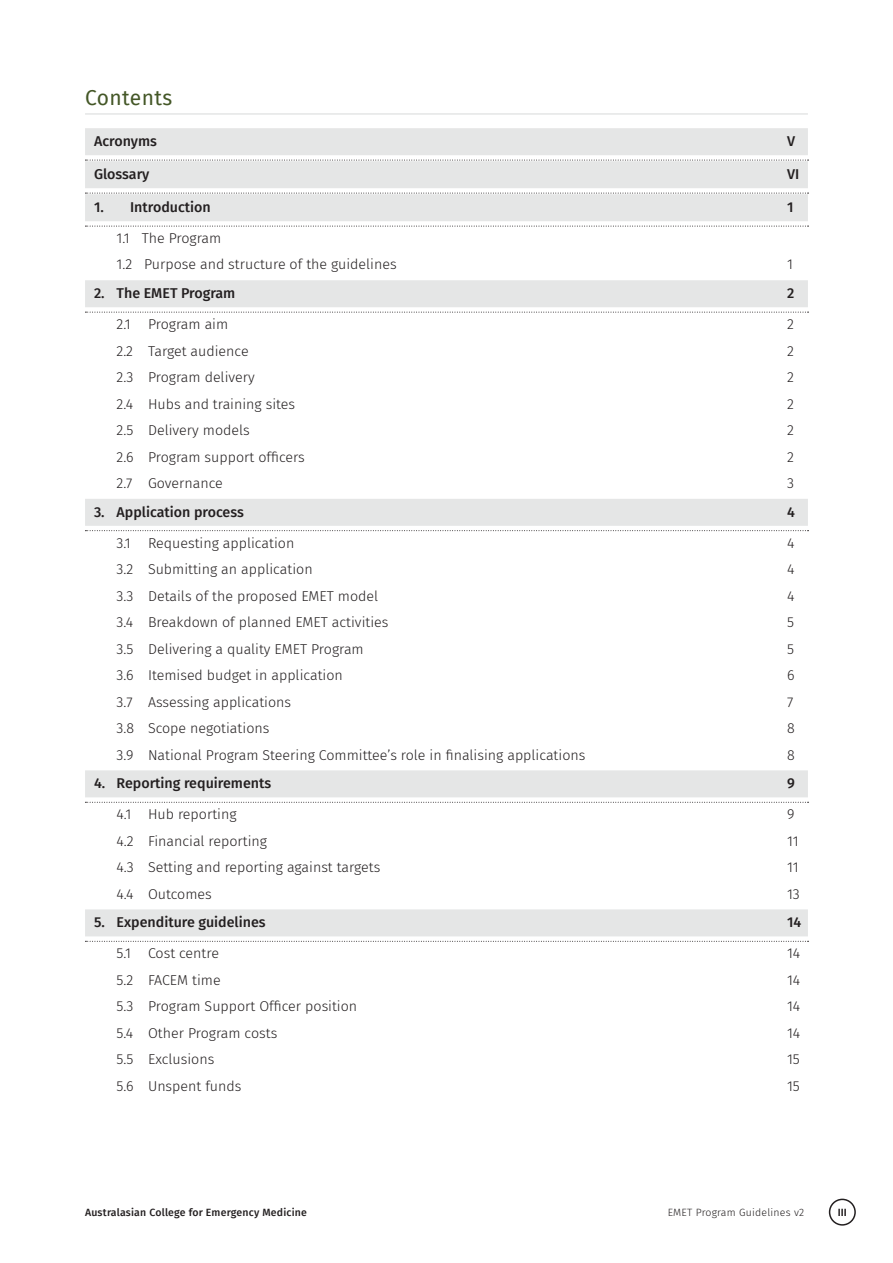
<style>
.page{position:relative;width:893px;height:1263px;background:#fff}
.page>*{position:absolute;margin:0;border:0;box-sizing:border-box;transform-origin:0 0}
.t1{font:21px "Fira Sans";letter-spacing:.02em;color:#445727}
.t2{font:300 14.25px/26.5px "Fira Sans";color:#231f20}
.t3{font:500 14.25px "Fira Sans";color:#231f20}
.t4{font:500 10.5px "Fira Sans";letter-spacing:.02em;color:#231f20}
.t5{font:300 10.5px "Fira Sans";letter-spacing:.02em;color:#231f20}
.t6{font:600 10.5px "Fira Sans";color:#231f20}
</style>
<div class="page">
<div style="left:829px;top:1198px;width:27px;height:27px;border:2px solid #231f20;border-radius:50%"></div>
<hr style="left:85px;top:113px;width:723px;height:2px;background:#e5e6e6">
<div style="left:85px;top:128px;width:723px;height:27px;background:#e5e6e6"></div>
<svg style="left:85px;top:160px;width:723px;height:1px"></svg>
<div style="left:85px;top:161px;width:723px;height:27px;background:#e5e6e6"></div>
<svg style="left:85px;top:193px;width:723px;height:1px"></svg>
<div style="left:85px;top:194px;width:723px;height:27px;background:#e5e6e6"></div>
<svg style="left:85px;top:226px;width:723px;height:1px"></svg>
<div style="left:85px;top:280px;width:723px;height:27px;background:#e5e6e6"></div>
<svg style="left:85px;top:312px;width:723px;height:1px"></svg>
<div style="left:85px;top:499px;width:723px;height:27px;background:#e5e6e6"></div>
<svg style="left:85px;top:530px;width:723px;height:1px"></svg>
<div style="left:85px;top:770px;width:723px;height:27px;background:#e5e6e6"></div>
<svg style="left:85px;top:802px;width:723px;height:1px"></svg>
<div style="left:85px;top:909px;width:723px;height:27px;background:#e5e6e6"></div>
<svg style="left:85px;top:941px;width:723px;height:1px"></svg>
<h1 class="t1" style="left:85px;top:81px;width:89px">Contents</h1>
<p class="t3" style="left:94px;top:130px;width:64px">Acronyms</p>
<p class="t3" style="left:787px;top:130px;width:10px">V</p>
<p class="t3" style="left:94px;top:163px;width:57px">Glossary</p>
<p class="t3" style="left:787px;top:163px;width:14px">VI</p>
<p class="t3" style="left:94px;top:196px;width:118px">1. Introduction</p>
<p class="t3" style="left:787px;top:196px;width:8px">1</p>
<p class="t2" style="left:117px;top:225px;width:282px">1.1 The Program<br>1.2 Purpose and structure of the guidelines</p>
<p class="t2" style="left:787px;top:251px;width:7px">1</p>
<p class="t3" style="left:94px;top:282px;width:143px">2. The EMET Program</p>
<p class="t3" style="left:787px;top:282px;width:9px">2</p>
<p class="t2" style="left:117px;top:311px;width:113px">2.1 Program aim</p>
<p class="t2" style="left:787px;top:311px;width:8px">2</p>
<p class="t2" style="left:117px;top:337px;width:134px">2.2 Target audience</p>
<p class="t2" style="left:787px;top:337px;width:8px">2</p>
<p class="t2" style="left:117px;top:364px;width:140px">2.3 Program delivery</p>
<p class="t2" style="left:787px;top:364px;width:8px">2</p>
<p class="t2" style="left:117px;top:390px;width:180px">2.4 Hubs and training sites</p>
<p class="t2" style="left:787px;top:390px;width:8px">2</p>
<p class="t2" style="left:117px;top:417px;width:135px">2.5 Delivery models</p>
<p class="t2" style="left:787px;top:417px;width:8px">2</p>
<p class="t2" style="left:117px;top:443px;width:190px">2.6 Program support officers</p>
<p class="t2" style="left:787px;top:443px;width:8px">2</p>
<p class="t2" style="left:117px;top:470px;width:108px">2.7 Governance</p>
<p class="t2" style="left:787px;top:470px;width:8px">3</p>
<p class="t3" style="left:94px;top:500px;width:151px">3. Application process</p>
<p class="t3" style="left:787px;top:500px;width:9px">4</p>
<p class="t2" style="left:117px;top:529px;width:179px">3.1 Requesting application</p>
<p class="t2" style="left:787px;top:529px;width:9px">4</p>
<p class="t2" style="left:117px;top:556px;width:198px">3.2 Submitting an application</p>
<p class="t2" style="left:787px;top:556px;width:9px">4</p>
<p class="t2" style="left:117px;top:582px;width:263px">3.3 Details of the proposed EMET model</p>
<p class="t2" style="left:787px;top:582px;width:9px">4</p>
<p class="t2" style="left:117px;top:609px;width:273px">3.4 Breakdown of planned EMET activities</p>
<p class="t2" style="left:787px;top:609px;width:8px">5</p>
<p class="t2" style="left:117px;top:635px;width:249px">3.5 Delivering a quality EMET Program</p>
<p class="t2" style="left:787px;top:635px;width:8px">5</p>
<p class="t2" style="left:117px;top:662px;width:228px">3.6 Itemised budget in application</p>
<p class="t2" style="left:787px;top:662px;width:9px">6</p>
<p class="t2" style="left:117px;top:688px;width:176px">3.7 Assessing applications</p>
<p class="t2" style="left:787px;top:688px;width:8px">7</p>
<p class="t2" style="left:117px;top:715px;width:154px">3.8 Scope negotiations</p>
<p class="t2" style="left:787px;top:715px;width:9px">8</p>
<p class="t2" style="left:117px;top:741px;width:470px">3.9 National Program Steering Committee’s role in finalising applications</p>
<p class="t2" style="left:787px;top:741px;width:9px">8</p>
<p class="t3" style="left:94px;top:772px;width:179px">4. Reporting requirements</p>
<p class="t3" style="left:787px;top:772px;width:9px">9</p>
<p class="t2" style="left:117px;top:801px;width:122px">4.1 Hub reporting</p>
<p class="t2" style="left:787px;top:801px;width:9px">9</p>
<p class="t2" style="left:117px;top:827px;width:152px">4.2 Financial reporting</p>
<p class="t2" style="left:787px;top:827px;width:13px">11</p>
<p class="t2" style="left:117px;top:854px;width:265px">4.3 Setting and reporting against targets</p>
<p class="t2" style="left:787px;top:854px;width:13px">11</p>
<p class="t2" style="left:117px;top:880px;width:97px">4.4 Outcomes</p>
<p class="t2" style="left:787px;top:880px;width:14px">13</p>
<p class="t3" style="left:94px;top:911px;width:173px">5. Expenditure guidelines</p>
<p class="t3" style="left:787px;top:911px;width:16px">14</p>
<p class="t2" style="left:117px;top:940px;width:104px">5.1 Cost centre</p>
<p class="t2" style="left:787px;top:940px;width:15px">14</p>
<p class="t2" style="left:117px;top:966px;width:106px">5.2 FACEM time</p>
<p class="t2" style="left:787px;top:966px;width:15px">14</p>
<p class="t2" style="left:117px;top:993px;width:242px">5.3 Program Support Officer position</p>
<p class="t2" style="left:787px;top:993px;width:15px">14</p>
<p class="t2" style="left:117px;top:1019px;width:162px">5.4 Other Program costs</p>
<p class="t2" style="left:787px;top:1019px;width:15px">14</p>
<p class="t2" style="left:117px;top:1046px;width:99px">5.5 Exclusions</p>
<p class="t2" style="left:787px;top:1046px;width:14px">15</p>
<p class="t2" style="left:117px;top:1072px;width:126px">5.6 Unspent funds</p>
<p class="t2" style="left:787px;top:1072px;width:14px">15</p>
<p class="t4" style="left:85px;top:1204px;width:223px">Australasian College for Emergency Medicine</p>
<p class="t5" style="left:668px;top:1204px;width:138px">EMET Program Guidelines v2</p>
<p class="t6" style="left:838px;top:1203px;width:11px">III</p>
</div>
